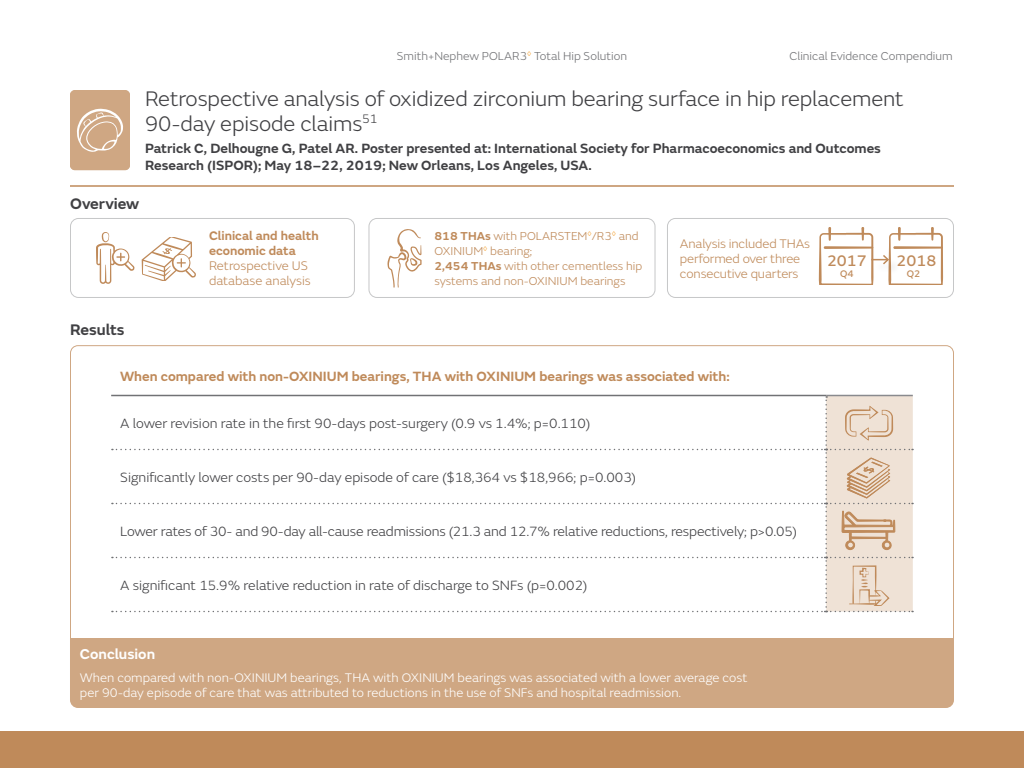
<style>
.page{position:relative;width:1024px;height:768px;background:#fff}
.page>*{position:absolute;margin:0;border:0;box-sizing:border-box;transform-origin:0 0}
.t1{font:300 22px/24px "SN Emeric";letter-spacing:-.005em;color:#404043}
.t2{font:600 16px "SN Emeric";color:#404043}
.t3{font:16px "SN Emeric Core";letter-spacing:-.005em;color:#bf8a5a}
.t4{font:600 15px "SN Emeric";color:#fff}
.t5{font:300 14px "SN Emeric";letter-spacing:-.005em;color:#404043}
.t6{font:600 14px/16.8px "SN Emeric";color:#404043}
.t7{font:600 14px "SN Emeric";color:#bf8a5a}
.t8{font:300 13px/15px "SN Emeric";color:#fff}
.t9{font:300 13px/15px "SN Emeric";letter-spacing:-.01em;color:#bf8a5a}
.t10{font:600 13px/15px "SN Emeric";color:#bf8a5a}
.t11{font:300 12px/15px "SN Emeric";color:#bf8a5a}
.t12{font:300 12px "SN Emeric";color:#717275}
.t13{font:10px "SN Emeric Core";color:#bf8a5a}
.s1{font-weight:600}
</style>
<div class="page">
<div style="left:0;top:731px;width:1024px;height:37px;background:#bf8a5a"></div>
<svg style="left:70px;top:345px;width:884px;height:293px"></svg>
<hr style="left:70px;top:185px;width:884px;height:2px;background:#bf8a5a">
<div style="left:667px;top:218px;width:287px;height:80px;border:1px solid #c6c7c8;border-radius:8px"></div>
<div style="left:368px;top:218px;width:288px;height:80px;border:1px solid #c6c7c8;border-radius:8px"></div>
<div style="left:70px;top:218px;width:285px;height:80px;border:1px solid #c6c7c8;border-radius:8px"></div>
<svg style="left:387px;top:229px;width:35px;height:59px"></svg>
<div style="left:70px;top:90px;width:60px;height:80px;background:#cfa783;border-radius:5px"></div>
<svg style="left:77px;top:109px;width:46px;height:43px"></svg>
<svg style="left:142px;top:238px;width:54px;height:42px"></svg>
<hr style="left:111px;top:395px;width:715px;height:1px;background:#717275">
<hr style="left:826px;top:395px;width:87px;height:1px;background:#898a8e">
<svg style="left:96px;top:232px;width:39px;height:52px"></svg>
<svg style="left:112px;top:396px;width:801px;height:216px"></svg>
<div style="left:70px;top:638px;width:884px;height:70px;background:#cfa783"></div>
<svg style="left:819px;top:228px;width:124px;height:57px"></svg>
<p class="t12" style="left:397px;top:49px;width:232px">Smith+Nephew POLAR3<sup>◊</sup> Total Hip Solution</p>
<p class="t12" style="left:789px;top:49px;width:165px">Clinical Evidence Compendium</p>
<h1 class="t1" style="left:145px;top:87px;width:760px">Retrospective analysis of oxidized zirconium bearing surface in hip replacement<br>90-day episode claims<sup>51</sup></h1>
<p class="t6" style="left:145px;top:140px;width:738px">Patrick C, Delhougne G, Patel AR. Poster presented at: International Society for Pharmacoeconomics and Outcomes<br>Research (ISPOR); May 18–22, 2019; New Orleans, Los Angeles, USA.</p>
<p class="t2" style="left:70px;top:194px;width:71px">Overview</p>
<p class="t2" style="left:70px;top:320px;width:56px">Results</p>
<p class="t10" style="left:209px;top:228px;width:111px">Clinical and health economic data</p>
<p class="t9" style="left:209px;top:258px;width:103px">Retrospective US database analysis</p>
<p class="t11" style="left:434px;top:228px;width:209px"><span class="s1">818 THAs</span> with POLARSTEM<sup>◊</sup>/R3<sup>◊</sup> and<br>OXINIUM<sup>◊</sup> bearing;<br><span class="s1">2,454 THAs</span> with other cementless hip systems and non-OXINIUM bearings</p>
<p class="t9" style="left:680px;top:236px;width:132px">Analysis included THAs performed over three consecutive quarters</p>
<p class="t7" style="left:120px;top:367px;width:611px">When compared with non-OXINIUM bearings, THA with OXINIUM bearings was associated with:</p>
<p class="t5" style="left:120px;top:415px;width:472px">A lower revision rate in the first 90-days post-surgery (0.9 vs 1.4%; p=0.110)</p>
<p class="t5" style="left:120px;top:469px;width:518px">Significantly lower costs per 90-day episode of care ($18,364 vs $18,966; p=0.003)</p>
<p class="t5" style="left:120px;top:523px;width:678px">Lower rates of 30- and 90-day all-cause readmissions (21.3 and 12.7% relative reductions, respectively; p&gt;0.05)</p>
<p class="t5" style="left:120px;top:577px;width:469px">A significant 15.9% relative reduction in rate of discharge to SNFs (p=0.002)</p>
<p class="t3" style="left:827px;top:251px;width:41px">2017</p>
<p class="t3" style="left:897px;top:251px;width:41px">2018</p>
<p class="t13" style="left:840px;top:267px;width:15px">Q4</p>
<p class="t13" style="left:907px;top:267px;width:15px">Q2</p>
<p class="t4" style="left:80px;top:644px;width:77px">Conclusion</p>
<p class="t8" style="left:80px;top:670px;width:669px">When compared with non-OXINIUM bearings, THA with OXINIUM bearings was associated with a lower average cost per 90-day episode of care that was attributed to reductions in the use of SNFs and hospital readmission.</p>
</div>
